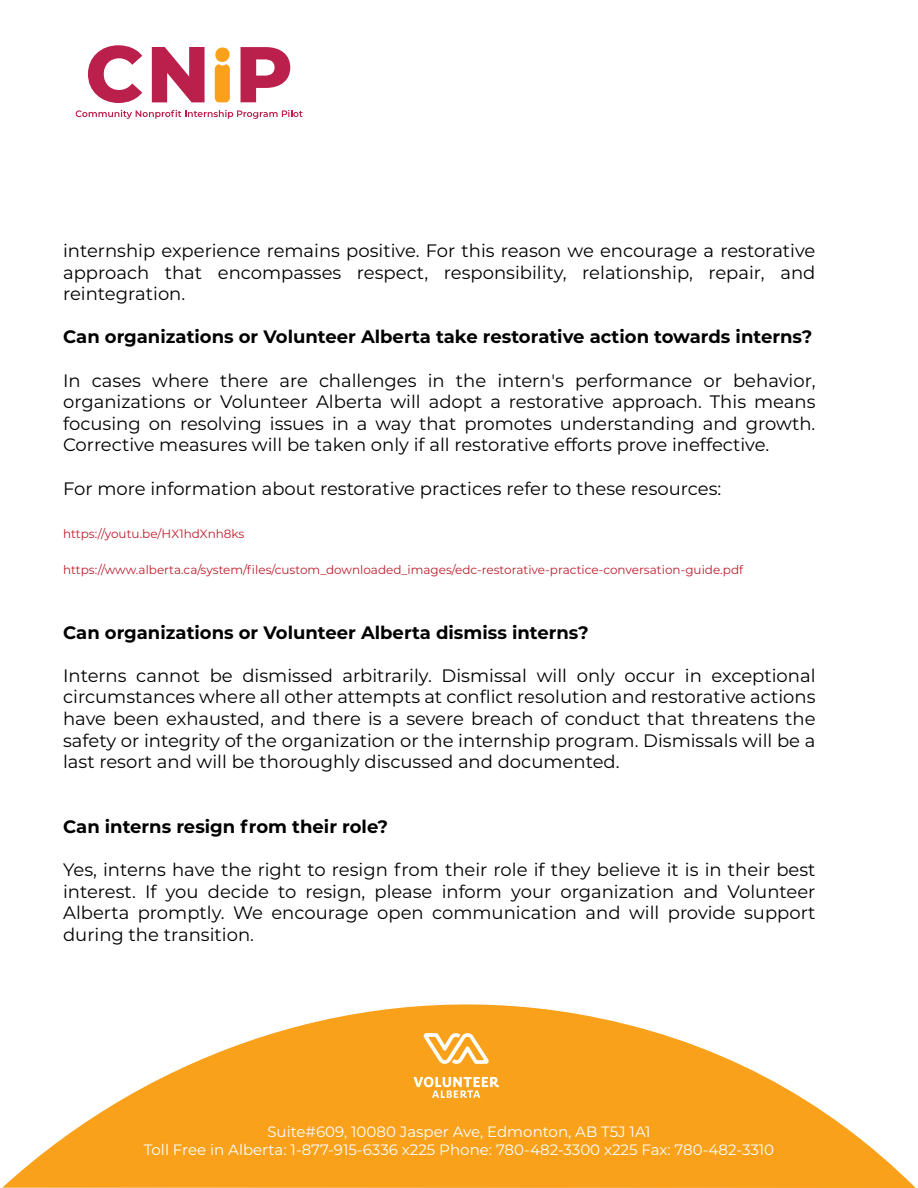
<style>
.page{position:relative;width:918px;height:1188px;background:#fff}
.page>*{position:absolute;margin:0;border:0;box-sizing:border-box;transform-origin:0 0}
.t1{font:18px/21.6px "Montserrat";color:#000;text-align:justify}
.t2{font:700 18px "Montserrat";color:#000}
.t3{font:15px/18px "Montserrat";color:#fff;text-align:center}
.t4{font:12px "Montserrat";color:#be1e2d}
</style>
<div class="page">
<svg style="left:2px;top:1011px;width:914px;height:177px;fill:#f9a11b"></svg>
<img style="left:348px;top:1004px;width:215px;height:144px">
<svg style="left:76px;top:110px;width:227px;height:9px"></svg>
<svg style="left:88px;top:45px;width:54px;height:58px"></svg>
<svg style="left:215px;top:47px;width:15px;height:55px"></svg>
<svg style="left:241px;top:47px;width:49px;height:55px"></svg>
<svg style="left:152px;top:47px;width:53px;height:55px"></svg>
<p class="t1" style="left:63px;top:239px;width:754px">internship experience remains positive. For this reason we encourage a restorative approach that encompasses respect, responsibility, relationship, repair, and reintegration.</p>
<p class="t2" style="left:63px;top:324px;width:751px">Can organizations or Volunteer Alberta take restorative action towards interns?</p>
<p class="t1" style="left:63px;top:369px;width:754px">In cases where there are challenges in the intern's performance or behavior, organizations or Volunteer Alberta will adopt a restorative approach. This means focusing on resolving issues in a way that promotes understanding and growth.<br>Corrective measures will be taken only if all restorative efforts prove ineffective.</p>
<p class="t1" style="left:63px;top:477px;width:660px">For more information about restorative practices refer to these resources:</p>
<p class="t4" style="left:63px;top:525px;width:183px">https://youtu.be/HX1hdXnh8ks</p>
<p class="t4" style="left:63px;top:561px;width:682px">https://www.alberta.ca/system/files/custom_downloaded_images/edc-restorative-practice-conversation-guide.pdf</p>
<p class="t2" style="left:63px;top:619px;width:527px">Can organizations or Volunteer Alberta dismiss interns?</p>
<p class="t1" style="left:63px;top:664px;width:754px">Interns cannot be dismissed arbitrarily. Dismissal will only occur in exceptional circumstances where all other attempts at conflict resolution and restorative actions have been exhausted, and there is a severe breach of conduct that threatens the safety or integrity of the organization or the internship program. Dismissals will be a last resort and will be thoroughly discussed and documented.</p>
<p class="t2" style="left:63px;top:814px;width:327px">Can interns resign from their role?</p>
<p class="t1" style="left:63px;top:858px;width:754px">Yes, interns have the right to resign from their role if they believe it is in their best interest. If you decide to resign, please inform your organization and Volunteer Alberta promptly. We encourage open communication and will provide support during the transition.</p>
<p class="t3" style="left:144px;top:1122px;width:632px">Suite#609, 10080 Jasper Ave, Edmonton, AB T5J 1A1<br>Toll Free in Alberta: 1-877-915-6336 x225 Phone: 780-482-3300 x225 Fax: 780-482-3310</p>
</div>
